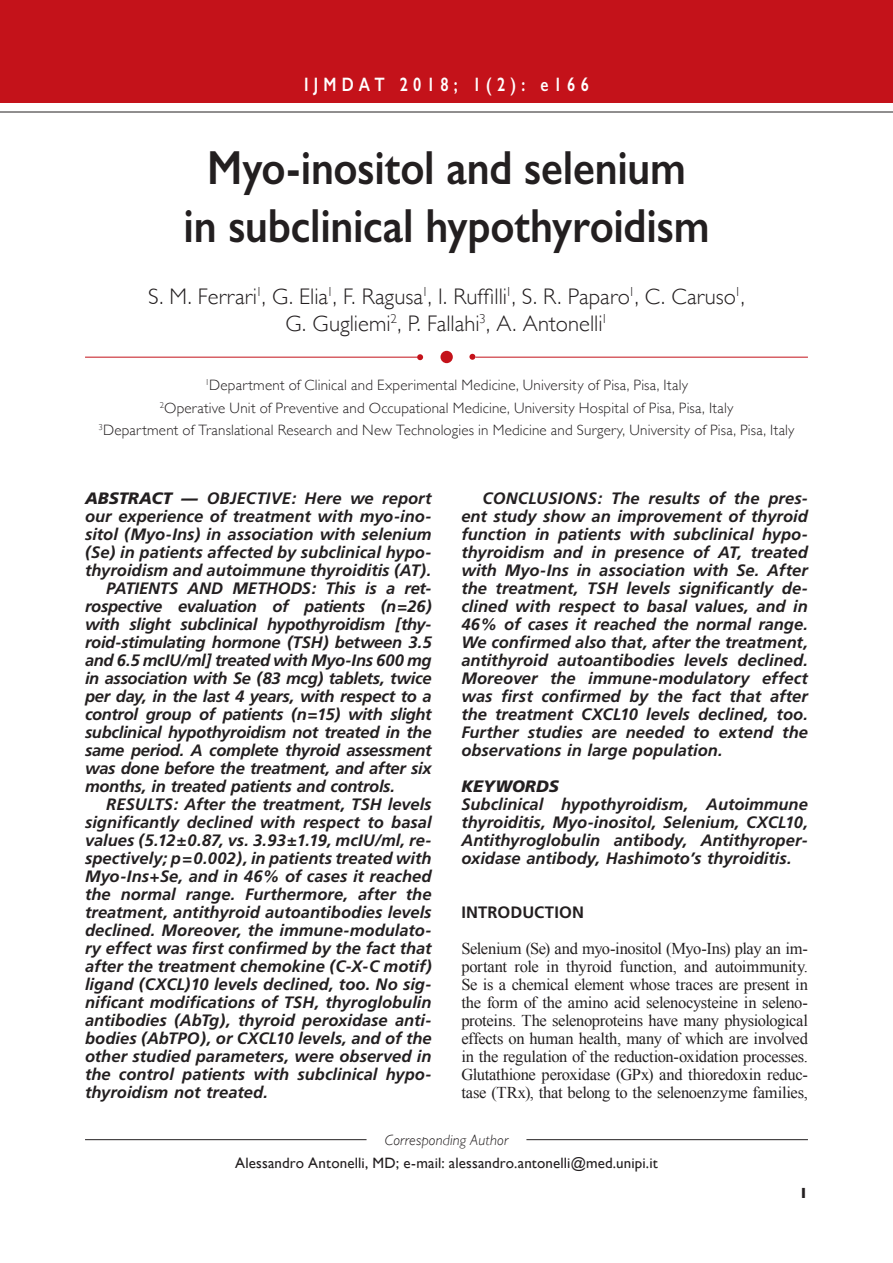
<style>
.page{position:relative;width:893px;height:1263px;background:#fff}
.page>*{position:absolute;margin:0;border:0;box-sizing:border-box;transform-origin:0 0}
.t1{font:600 48px/57.6px "Gill Sans";letter-spacing:-.005em;color:#231f20;text-align:center;scale:.88 1}
.t2{font:300 22.5px/27px "Gill Sans";color:#231f20;text-align:center}
.t3{font:600 19.5px "Gill Sans";letter-spacing:.34em;color:#fff;scale:.8 1}
.t4{font:italic 700 16.5px/18px "Frutiger";letter-spacing:-.005em;color:#231f20;text-align:justify}
.t5{font:16.5px/18px "Times New Roman";letter-spacing:-.015em;color:#231f20;text-align:justify}
.t6{font:700 16.5px "Frutiger";letter-spacing:.01em;color:#231f20}
.t7{font:italic 900 16.5px "Frutiger";color:#231f20}
.t8{font:300 15px/22.5px "Gill Sans";letter-spacing:.01em;color:#231f20;text-align:center}
.t9{font:15px "Gill Sans";letter-spacing:.01em;color:#231f20}
.t10{font:italic 300 15px "Gill Sans";letter-spacing:.005em;color:#231f20}
.t11{font:700 15px "Gill Sans";color:#231f20}
.s1{font-weight:900}
</style>
<div class="page">
<div style="left:0;top:0;width:893px;height:103px;background:#c4121a"></div>
<hr style="left:85px;top:1139px;width:282px;height:1px;background:#231f20">
<hr style="left:85px;top:357px;width:333px;height:1px;background:#c4121a">
<hr style="left:475px;top:357px;width:333px;height:1px;background:#c4121a">
<div style="left:440px;top:351px;width:13px;height:12px;background:#c4121a;border-radius:50%"></div>
<svg style="left:469px;top:354px;width:6px;height:6px"></svg>
<svg style="left:417px;top:354px;width:6px;height:6px"></svg>
<hr style="left:526px;top:1139px;width:282px;height:1px;background:#231f20">
<hr style="left:0;top:112px;width:893px;height:1px;background:#231f20">
<p class="t3" style="left:304px;top:73px;width:358px">IJMDAT 2018; 1(2): e166</p>
<h1 class="t1" style="left:184px;top:139px;width:599px">Myo-inositol and selenium<br>in subclinical hypothyroidism</h1>
<h2 class="t2" style="left:148px;top:282px;width:598px">S. M. Ferrari<sup>1</sup>, G. Elia<sup>1</sup>, F. Ragusa<sup>1</sup>, I. Ruffilli<sup>1</sup>, S. R. Paparo<sup>1</sup>, C. Caruso<sup>1</sup>,<br>G. Gugliemi<sup>2</sup>, P. Fallahi<sup>3</sup>, A. Antonelli<sup>1</sup></h2>
<p class="t8" style="left:98px;top:373px;width:698px"><sup>1</sup>Department of Clinical and Experimental Medicine, University of Pisa, Pisa, Italy<br><sup>2</sup>Operative Unit of Preventive and Occupational Medicine, University Hospital of Pisa, Pisa, Italy<br><sup>3</sup>Department of Translational Research and New Technologies in Medicine and Surgery, University of Pisa, Pisa, Italy</p>
<p class="t4" style="left:85px;top:489px;width:348px"><span class="s1">ABSTRACT —</span> OBJECTIVE: Here we report</p>
<p class="t4" style="left:85px;top:507px;width:348px">our experience of treatment with myo-ino-</p>
<p class="t4" style="left:85px;top:525px;width:348px">sitol (Myo-Ins) in association with selenium</p>
<p class="t4" style="left:85px;top:543px;width:348px">(Se) in patients affected by subclinical hypo-</p>
<p class="t4" style="left:85px;top:561px;width:348px">thyroidism and autoimmune thyroiditis (AT).</p>
<p class="t4" style="left:106px;top:579px;width:327px">PATIENTS AND METHODS: This is a ret-</p>
<p class="t4" style="left:85px;top:597px;width:348px">rospective evaluation of patients (n=26)</p>
<p class="t4" style="left:85px;top:615px;width:348px">with slight subclinical hypothyroidism [thy-</p>
<p class="t4" style="left:85px;top:633px;width:348px">roid-stimulating hormone (TSH) between 3.5</p>
<p class="t4" style="left:85px;top:651px;width:348px">and 6.5 mcIU/ml] treated with Myo-Ins 600 mg</p>
<p class="t4" style="left:85px;top:669px;width:348px">in association with Se (83 mcg) tablets, twice</p>
<p class="t4" style="left:85px;top:687px;width:348px">per day, in the last 4 years, with respect to a</p>
<p class="t4" style="left:85px;top:705px;width:348px">control group of patients (n=15) with slight</p>
<p class="t4" style="left:85px;top:723px;width:348px">subclinical hypothyroidism not treated in the</p>
<p class="t4" style="left:85px;top:741px;width:348px">same period. A complete thyroid assessment</p>
<p class="t4" style="left:85px;top:759px;width:348px">was done before the treatment, and after six</p>
<p class="t4" style="left:85px;top:777px;width:312px">months, in treated patients and controls.</p>
<p class="t4" style="left:106px;top:795px;width:327px">RESULTS: After the treatment, TSH levels</p>
<p class="t4" style="left:85px;top:813px;width:348px">significantly declined with respect to basal</p>
<p class="t4" style="left:85px;top:831px;width:348px">values (5.12±0.87, vs. 3.93±1.19, mcIU/ml, re-</p>
<p class="t4" style="left:85px;top:849px;width:348px">spectively; p=0.002), in patients treated with</p>
<p class="t4" style="left:85px;top:867px;width:348px">Myo-Ins+Se, and in 46% of cases it reached</p>
<p class="t4" style="left:85px;top:885px;width:348px">the normal range. Furthermore, after the</p>
<p class="t4" style="left:85px;top:903px;width:348px">treatment, antithyroid autoantibodies levels</p>
<p class="t4" style="left:85px;top:921px;width:348px">declined. Moreover, the immune-modulato-</p>
<p class="t4" style="left:85px;top:939px;width:348px">ry effect was first confirmed by the fact that</p>
<p class="t4" style="left:85px;top:957px;width:348px">after the treatment chemokine (C-X-C motif)</p>
<p class="t4" style="left:85px;top:975px;width:348px">ligand (CXCL)10 levels declined, too. No sig-</p>
<p class="t4" style="left:85px;top:993px;width:348px">nificant modifications of TSH, thyroglobulin</p>
<p class="t4" style="left:85px;top:1011px;width:348px">antibodies (AbTg), thyroid peroxidase anti-</p>
<p class="t4" style="left:85px;top:1029px;width:348px">bodies (AbTPO), or CXCL10 levels, and of the</p>
<p class="t4" style="left:85px;top:1047px;width:348px">other studied parameters, were observed in</p>
<p class="t4" style="left:85px;top:1065px;width:348px">the control patients with subclinical hypo-</p>
<p class="t4" style="left:85px;top:1083px;width:184px">thyroidism not treated.</p>
<p class="t4" style="left:461px;top:489px;width:348px;text-indent:21px">CONCLUSIONS: The results of the pres&shy;ent study show an improvement of thyroid function in patients with subclinical hypo&shy;thyroidism and in presence of AT, treated with Myo-Ins in association with Se. After the treatment, TSH levels significantly de&shy;clined with respect to basal values, and in 46% of cases it reached the normal range.<br>We confirmed also that, after the treatment, antithyroid autoantibodies levels declined.<br>Moreover the immune-modulatory effect was first confirmed by the fact that after the treatment CXCL10 levels declined, too.<br>Further studies are needed to extend the observations in large population.</p>
<p class="t7" style="left:461px;top:776px;width:99px">KEYWORDS</p>
<p class="t4" style="left:461px;top:795px;width:348px">Subclinical hypothyroidism, Autoimmune thyroiditis, Myo-inositol, Selenium, CXCL10, Antithyroglobulin antibody, Antithyroper&shy;oxidase antibody, Hashimoto’s thyroiditis.</p>
<p class="t6" style="left:461px;top:903px;width:124px">INTRODUCTION</p>
<p class="t5" style="left:461px;top:939px;width:348px">Selenium (Se) and myo-inositol (Myo-Ins) play an im&shy;portant role in thyroid function, and autoimmunity.<br>Se is a chemical element whose traces are present in the form of the amino acid selenocysteine in seleno&shy;proteins. The selenoproteins have many physiological effects on human health, many of which are involved in the regulation of the reduction-oxidation processes.<br>Glutathione peroxidase (GPx) and thioredoxin reduc&shy;tase (TRx), that belong to the selenoenzyme families,</p>
<p class="t10" style="left:385px;top:1132px;width:125px">Corresponding Author</p>
<p class="t9" style="left:235px;top:1154px;width:424px">Alessandro Antonelli, MD; e-mail: alessandro.antonelli@med.unipi.it</p>
<p class="t11" style="left:799px;top:1181px;width:10px">1</p>
</div>
